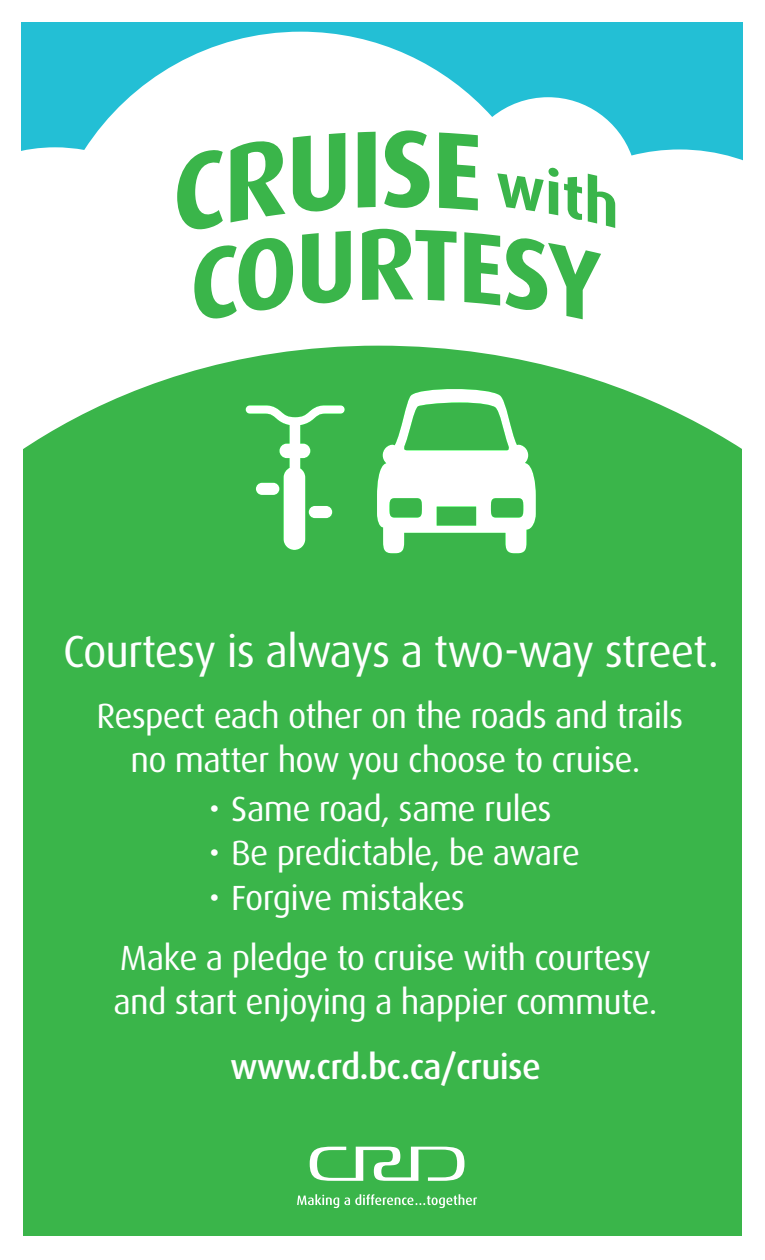
<style>
.page{position:relative;width:765px;height:1260px;background:#fff}
.page>*{position:absolute;margin:0;border:0;box-sizing:border-box;transform-origin:0 0}
.t1{font:45px "Dax OT";letter-spacing:-.025em;color:#fff}
.t2{font:35px/43.8px "Dax OT";letter-spacing:-.02em;color:#fff;text-align:center}
.t3{font:500 35px "Dax OT";letter-spacing:-.02em;color:#fff}
</style>
<div class="page">
<div style="left:22px;top:563px;width:720px;height:672px;background:#3ab54a"></div>
<svg style="left:310px;top:1147px;width:154px;height:34px"></svg>
<svg style="left:297px;top:1194px;width:180px;height:14px"></svg>
<svg style="left:22px;top:346px;width:720px;height:260px;fill:#3ab54a"></svg>
<div style="left:240px;top:553px;width:305px;height:9px;background:#3ab54a"></div>
<svg style="left:240px;top:385px;width:305px;height:168px"></svg>
<div style="left:21px;top:22px;width:721px;height:158px;background:#23bfd5"></div>
<svg style="left:21px;top:32px;width:721px;height:148px"></svg>
<svg style="left:351px;top:129px;width:268px;height:191px"></svg>
<svg style="left:358px;top:132px;width:18px;height:76px"></svg>
<svg style="left:384px;top:130px;width:46px;height:78px;background:#90d599"></svg>
<svg style="left:439px;top:133px;width:39px;height:78px;background:#79cc84"></svg>
<svg style="left:497px;top:167px;width:85px;height:53px"></svg>
<svg style="left:588px;top:174px;width:27px;height:54px"></svg>
<svg style="left:362px;top:229px;width:95px;height:72px"></svg>
<svg style="left:464px;top:232px;width:36px;height:74px"></svg>
<svg style="left:506px;top:237px;width:95px;height:82px"></svg>
<svg style="left:174px;top:129px;width:177px;height:190px"></svg>
<p class="t1" style="left:63px;top:609px;width:658px">Courtesy is always a two-way street.</p>
<p class="t2" style="left:96px;top:688px;width:589px">Respect each other on the roads and trails no matter how you choose to cruise.</p>
<p class="t2" style="left:209px;top:781px;width:344px">• Same road, same rules</p>
<p class="t2" style="left:209px;top:824px;width:373px">• Be predictable, be aware</p>
<p class="t2" style="left:209px;top:869px;width:258px">• Forgive mistakes</p>
<p class="t2" style="left:113px;top:930px;width:545px;text-align:left">Make a pledge to cruise with courtesy and start enjoying a happier commute.</p>
<p class="t3" style="left:230px;top:1033px;width:312px">www.crd.bc.ca/cruise</p>
</div>
